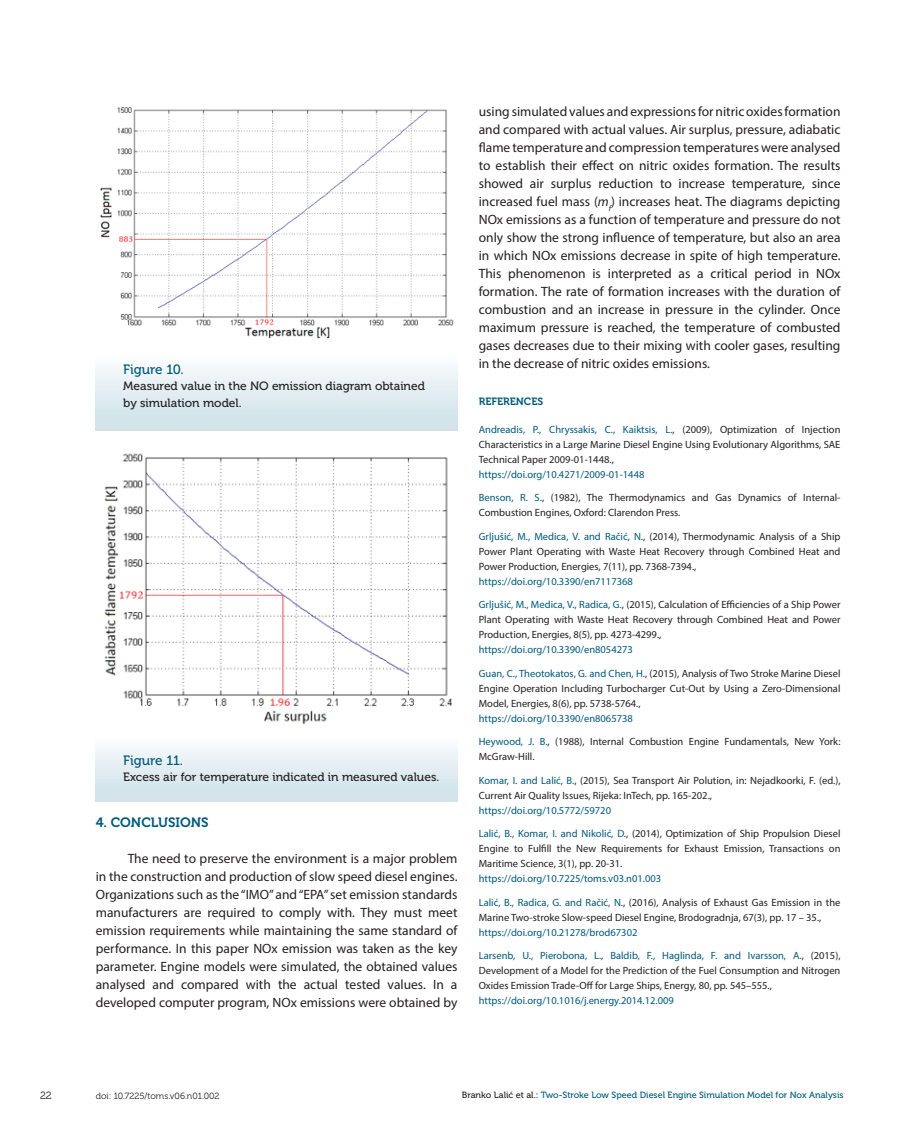
<style>
.page{position:relative;width:915px;height:1127px;background:#fff}
.page>*{position:absolute;margin:0;border:0;box-sizing:border-box;transform-origin:0 0}
.Body_text{font:13.5px/18px "Myriad Pro";color:#231f20;text-align:justify}
.Figure{font:13.5px "Museo 500";color:#00597c}
.podnaslov{font:13.5px "Museo 700";color:#00597c}
.Figure_naslov{font:12px/16.5px "Museo 500";color:#231f20}
.References{font:10.5px/15px "Myriad Pro";color:#231f20;text-align:justify}
.References-2{font:10.5px "Myriad Pro";color:#00597c}
.Reference_naslov{font:10.5px "Museo 700";color:#00597c}
.t1{font:10.5px "Museo 300";color:#231f20}
.t2{font:9px "Museo 500";color:#00597c}
.t3{font:9px "Museo 300";color:#231f20}
.s1{font-style:italic}
.s2{color:#00597c}
.s3{color:#231f20}
</style>
<div class="page">
<div style="left:96px;top:354px;width:361px;height:76px;background:linear-gradient(to bottom,#fdfdfe,#cde1e8)"></div>
<img style="left:100px;top:107px;width:354px;height:232px">
<img style="left:104px;top:453px;width:349px;height:272px">
<div style="left:96px;top:736px;width:361px;height:65px;background:linear-gradient(to bottom,#fdfcfe,#cce0e8)"></div>
<p class="Figure" style="left:123px;top:362px;width:62px">Figure 10.</p>
<p class="Figure_naslov" style="left:123px;top:378px;width:303px">Measured value in the NO emission diagram obtained by simulation model.</p>
<p class="Figure" style="left:123px;top:753px;width:61px">Figure 11.</p>
<p class="Figure_naslov" style="left:123px;top:769px;width:317px">Excess air for temperature indicated in measured values.</p>
<p class="podnaslov" style="left:96px;top:815px;width:114px">4. CONCLUSIONS</p>
<p class="Body_text" style="left:96px;top:849px;width:363px;text-indent:32px">The need to preserve the environment is a major problem in the construction and production of slow speed diesel engines.<br>Organizations such as the “IMO” and “EPA” set emission standards manufacturers are required to comply with. They must meet emission requirements while maintaining the same standard of performance. In this paper NOx emission was taken as the key parameter. Engine models were simulated, the obtained values analysed and compared with the actual tested values. In a developed computer program, NOx emissions were obtained by</p>
<p class="Body_text" style="left:478px;top:103px;width:363px">using simulated values and expressions for nitric oxides formation and compared with actual values. Air surplus, pressure, adiabatic flame temperature and compression temperatures were analysed to establish their effect on nitric oxides formation. The results showed air surplus reduction to increase temperature, since increased fuel mass (<span class="s1">m</span><sub>f</sub>) increases heat. The diagrams depicting NOx emissions as a function of temperature and pressure do not only show the strong influence of temperature, but also an area in which NOx emissions decrease in spite of high temperature.<br>This phenomenon is interpreted as a critical period in NOx formation. The rate of formation increases with the duration of combustion and an increase in pressure in the cylinder. Once maximum pressure is reached, the temperature of combusted gases decreases due to their mixing with cooler gases, resulting in the decrease of nitric oxides emissions.</p>
<p class="Reference_naslov" style="left:478px;top:395px;width:66px">REFERENCES</p>
<p class="References" style="left:478px;top:421px;width:363px"><span class="s2">Andreadis, P., Chryssakis, C., Kaiktsis, L.</span>, (2009), Optimization of Injection Characteristics in a Large Marine Diesel Engine Using Evolutionary Algorithms, SAE Technical Paper 2009-01-1448.,</p>
<p class="References-2" style="left:478px;top:467px;width:167px">https://doi.org/10.4271/2009-01-1448</p>
<p class="References" style="left:478px;top:490px;width:363px"><span class="s2">Benson, R. S.</span>, (1982), The Thermodynamics and Gas Dynamics of Internal-<br>Combustion Engines, Oxford: Clarendon Press.</p>
<p class="References" style="left:478px;top:528px;width:363px"><span class="s2">Grljušić, M., Medica, V. and Račić, N.</span>, (2014), Thermodynamic Analysis of a Ship Power Plant Operating with Waste Heat Recovery through Combined Heat and Power Production, Energies, 7(11), pp. 7368-7394.,</p>
<p class="References-2" style="left:478px;top:574px;width:156px">https://doi.org/10.3390/en7117368</p>
<p class="References" style="left:478px;top:597px;width:363px"><span class="s2">Grljušić, M., Medica, V., Radica, G.</span>, (2015), Calculation of Efficiencies of a Ship Power Plant Operating with Waste Heat Recovery through Combined Heat and Power Production, Energies, 8(5), pp. 4273-4299.,</p>
<p class="References-2" style="left:478px;top:643px;width:156px">https://doi.org/10.3390/en8054273</p>
<p class="References" style="left:478px;top:665px;width:363px"><span class="s2">Guan, C., Theotokatos, G. and Chen, H.</span>, (2015), Analysis of Two Stroke Marine Diesel Engine Operation Including Turbocharger Cut-Out by Using a Zero-Dimensional Model, Energies, 8(6), pp. 5738-5764.,</p>
<p class="References-2" style="left:478px;top:711px;width:156px">https://doi.org/10.3390/en8065738</p>
<p class="References" style="left:478px;top:734px;width:363px"><span class="s2">Heywood, J. B.</span>, (1988), Internal Combustion Engine Fundamentals, New York:<br>McGraw-Hill.</p>
<p class="References" style="left:478px;top:772px;width:363px"><span class="s2">Komar, I. and Lalić, B.</span>, (2015), Sea Transport Air Polution, in: Nejadkoorki, F. (ed.),<br>Current Air Quality Issues, Rijeka: InTech, pp. 165-202.,</p>
<p class="References-2" style="left:478px;top:803px;width:134px">https://doi.org/10.5772/59720</p>
<p class="References" style="left:478px;top:826px;width:363px"><span class="s2">Lalić, B., Komar, I. and Nikolić, D.</span>, (2014), Optimization of Ship Propulsion Diesel Engine to Fulfill the New Requirements for Exhaust Emission, Transactions on Maritime Science, 3(1), pp. 20-31.</p>
<p class="References-2" style="left:478px;top:872px;width:184px">https://doi.org/10.7225/toms.v03.n01.003</p>
<p class="References" style="left:478px;top:894px;width:363px"><span class="s2">Lalić, B., Radica, G. and Račić, N.</span>, (2016), Analysis of Exhaust Gas Emission in the<br>Marine Two-stroke Slow-speed Diesel Engine, Brodogradnja, 67(3), pp. 17 – 35.,</p>
<p class="References-2" style="left:478px;top:925px;width:160px">https://doi.org/10.21278/brod67302</p>
<p class="References" style="left:478px;top:948px;width:363px"><span class="s2">Larsenb, U., Pierobona, L., Baldib, F., Haglinda, F. and Ivarsson, A.</span>, (2015), Development of a Model for the Prediction of the Fuel Consumption and Nitrogen Oxides Emission Trade-Off for Large Ships, Energy, 80, pp. 545–555.,</p>
<p class="References-2" style="left:478px;top:994px;width:196px">https://doi.org/10.1016/j.energy.2014.12.009</p>
<p class="t1" style="left:40px;top:1090px;width:13px">22</p>
<p class="t3" style="left:96px;top:1091px;width:125px">doi: 10.7225/toms.v06.n01.002</p>
<p class="t2" style="left:462px;top:1090px;width:383px"><span class="s3">Branko Lalić et al.:</span> Two-Stroke Low Speed Diesel Engine Simulation Model for Nox Analysis</p>
</div>
